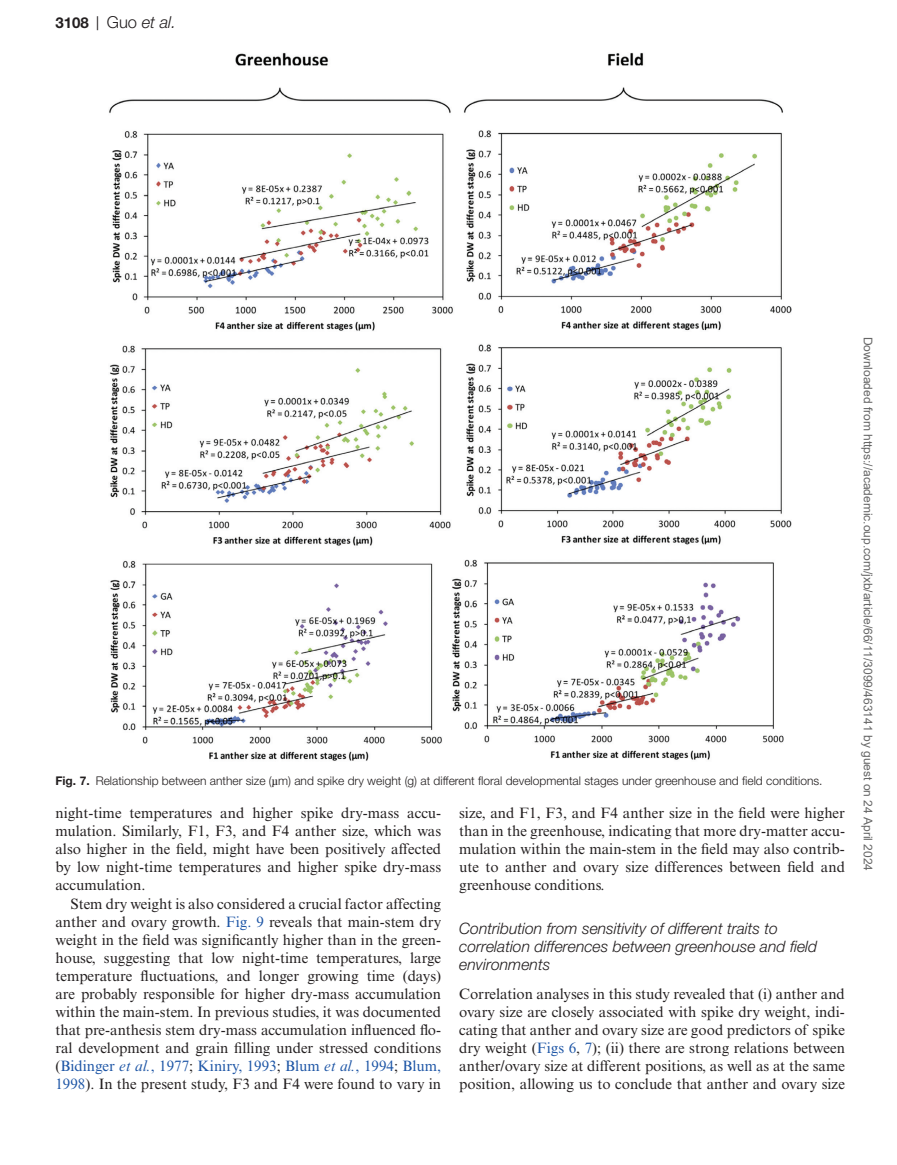
<style>
.page{position:relative;width:897px;height:1165px;background:#fff}
.page>*{position:absolute;margin:0;border:0;box-sizing:border-box;transform-origin:0 0}
.t1{font:italic 300 16.5px "Helvetica Neue LT Std";color:#231f20}
.t2{font:italic 300 15.75px/18px "Helvetica Neue LT Std";color:#231f20}
.t3{font:15px/18px "Times New Roman MT Std";color:#231f20;text-align:justify}
.t4{font:300 12px "Helvetica Neue LT Std";color:#231f20}
.t5{font:12px "Arial";color:#666}
.s1{font-weight:700;font-style:normal;font-size:15px}
.s2{font-family:"Times New Roman MT Std";font-weight:400;font-style:normal;font-size:15px}
.s3{font-style:normal}
.s4{font-weight:700}
.s5{font-family:"Gandhari Unicode";font-weight:400}
.s6{color:#1e56a6}
.s7{font-style:italic;color:#1e56a6}
</style>
<div class="page">
<img style="left:109px;top:52px;width:682px;height:709px">
<p class="t1" style="left:55px;top:12px;width:122px"><span class="s1">3108</span> <span class="s2">|</span> <span class="s3">Guo</span> et al.</p>
<p class="t4" style="left:55px;top:773px;width:768px"><span class="s4">Fig. 7.</span> Relationship between anther size (<span class="s5">µ</span>m) and spike dry weight (g) at different floral developmental stages under greenhouse and field conditions.</p>
<p class="t3" style="left:55px;top:804px;width:387px">night-time temperatures and higher spike dry-mass accu&shy;mulation. Similarly, F1, F3, and F4 anther size, which was also higher in the field, might have been positively affected by low night-time temperatures and higher spike dry-mass accumulation.</p>
<p class="t3" style="left:55px;top:894px;width:387px;text-indent:15px">Stem dry weight is also considered a crucial factor affecting anther and ovary growth. <span class="s6">Fig. 9</span> reveals that main-stem dry weight in the field was significantly higher than in the green&shy;house, suggesting that low night-time temperatures, large temperature fluctuations, and longer growing time (days) are probably responsible for higher dry-mass accumulation within the main-stem. In previous studies, it was documented that pre-anthesis stem dry-mass accumulation influenced flo&shy;ral development and grain filling under stressed conditions (<span class="s6">Bidinger</span> <span class="s7">et al.</span><span class="s6">, 1977</span>; <span class="s6">Kiniry, 1993</span>; <span class="s6">Blum</span> <span class="s7">et al.</span><span class="s6">, 1994</span>; <span class="s6">Blum, 1998</span>). In the present study, F3 and F4 were found to vary in</p>
<p class="t3" style="left:459px;top:804px;width:387px">size, and F1, F3, and F4 anther size in the field were higher than in the greenhouse, indicating that more dry-matter accu&shy;mulation within the main-stem in the field may also contrib&shy;ute to anther and ovary size differences between field and greenhouse conditions.</p>
<p class="t2" style="left:459px;top:919px;width:359px">Contribution from sensitivity of different traits to correlation differences between greenhouse and field environments</p>
<p class="t3" style="left:459px;top:984px;width:387px">Correlation analyses in this study revealed that (i) anther and ovary size are closely associated with spike dry weight, indi&shy;cating that anther and ovary size are good predictors of spike dry weight (<span class="s6">Figs 6</span>, <span class="s6">7</span>); (ii) there are strong relations between anther/ovary size at different positions, as well as at the same position, allowing us to conclude that anther and ovary size</p>
<p class="t5" style="left:872px;top:336px;width:535px;rotate:90deg">Downloaded from https://academic.oup.com/jxb/article/66/11/3099/463141 by guest on 24 April 2024</p>
</div>
